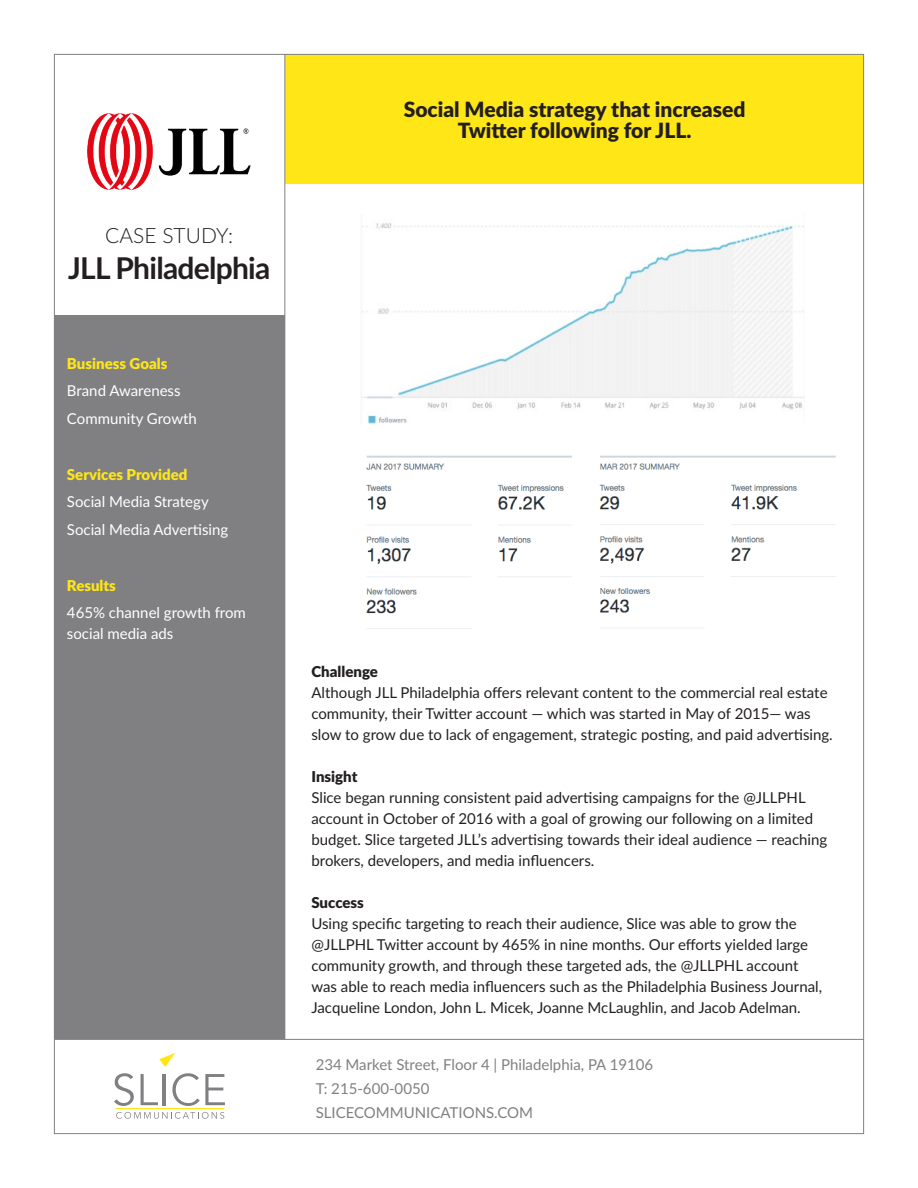
<style>
.page{position:relative;width:918px;height:1188px;background:#fff}
.page>*{position:absolute;margin:0;border:0;box-sizing:border-box;transform-origin:0 0}
.t1{font:700 30px "Lato";letter-spacing:-.025em;color:#231f20}
.t2{font:900 21px/21px "Lato";color:#231f20;text-align:center}
.t3{font:300 21px "Lato";color:#231f20}
.t4{font:15px/21px "Lato";color:#231f20}
.t5{font:15px/21px "Lato";color:#fff}
.t6{font:15px/24px "Lato";color:#808083}
.t7{font:900 15px "Lato";color:#ffe616}
.t8{font:900 15px "Lato";color:#231f20}
</style>
<div class="page">
<div style="left:285px;top:54px;width:579px;height:130px;background:#ffe616"></div>
<hr style="left:284px;top:54px;width:1px;height:986px;background:#808083">
<svg style="left:114px;top:1073px;width:20px;height:33px"></svg>
<svg style="left:141px;top:1074px;width:17px;height:31px"></svg>
<hr style="left:163px;top:1074px;width:3px;height:31px;background:#808083">
<svg style="left:172px;top:1073px;width:53px;height:33px"></svg>
<svg style="left:116px;top:1112px;width:108px;height:7px"></svg>
<svg style="left:159px;top:1053px;width:16px;height:14px"></svg>
<hr style="left:116px;top:1108px;width:108px;height:1px;background:#ffe616">
<hr style="left:55px;top:1039px;width:809px;height:1px;background:#808083">
<div style="left:54px;top:315px;width:230px;height:724px;background:#808083"></div>
<img style="left:361px;top:223px;width:443px;height:201px">
<img style="left:599px;top:455px;width:237px;height:174px">
<img style="left:366px;top:455px;width:206px;height:174px">
<img style="left:88px;top:113px;width:163px;height:76px">
<p class="t3" style="left:105px;top:221px;width:129px">CASE STUDY:</p>
<p class="t1" style="left:68px;top:246px;width:204px">JLL Philadelphia</p>
<p class="t7" style="left:67px;top:352px;width:102px">Business Goals</p>
<p class="t5" style="left:67px;top:380px;width:115px">Brand Awareness</p>
<p class="t5" style="left:67px;top:408px;width:131px">Community Growth</p>
<p class="t7" style="left:67px;top:463px;width:122px">Services Provided</p>
<p class="t5" style="left:67px;top:491px;width:143px">Social Media Strategy</p>
<p class="t5" style="left:67px;top:519px;width:163px">Social Media Advertising</p>
<p class="t7" style="left:67px;top:574px;width:50px">Results</p>
<p class="t5" style="left:67px;top:602px;width:180px">465% channel growth from social media ads</p>
<p class="t2" style="left:404px;top:98px;width:343px">Social Media strategy that increased<br>Twitter following for JLL.</p>
<p class="t8" style="left:311px;top:660px;width:68px">Challenge</p>
<p class="t4" style="left:311px;top:681px;width:523px">Although JLL Philadelphia offers relevant content to the commercial real estate community, their Twitter account — which was started in May of 2015— was slow to grow due to lack of engagement, strategic posting, and paid advertising.</p>
<p class="t8" style="left:311px;top:765px;width:48px">Insight</p>
<p class="t4" style="left:311px;top:786px;width:517px">Slice began running consistent paid advertising campaigns for the @JLLPHL account in October of 2016 with a goal of growing our following on a limited budget. Slice targeted JLL’s advertising towards their ideal audience — reaching brokers, developers, and media influencers.</p>
<p class="t8" style="left:311px;top:891px;width:54px">Success</p>
<p class="t4" style="left:311px;top:912px;width:512px">Using specific targeting to reach their audience, Slice was able to grow the @JLLPHL Twitter account by 465% in nine months. Our efforts yielded large community growth, and through these targeted ads, the @JLLPHL account was able to reach media influencers such as the Philadelphia Business Journal, Jacqueline London, John L. Micek, Joanne McLaughlin, and Jacob Adelman.</p>
<p class="t6" style="left:316px;top:1052px;width:339px">234 Market Street, Floor 4 | Philadelphia, PA 19106<br>T: 215-600-0050<br>SLICECOMMUNICATIONS.COM</p>
</div>
